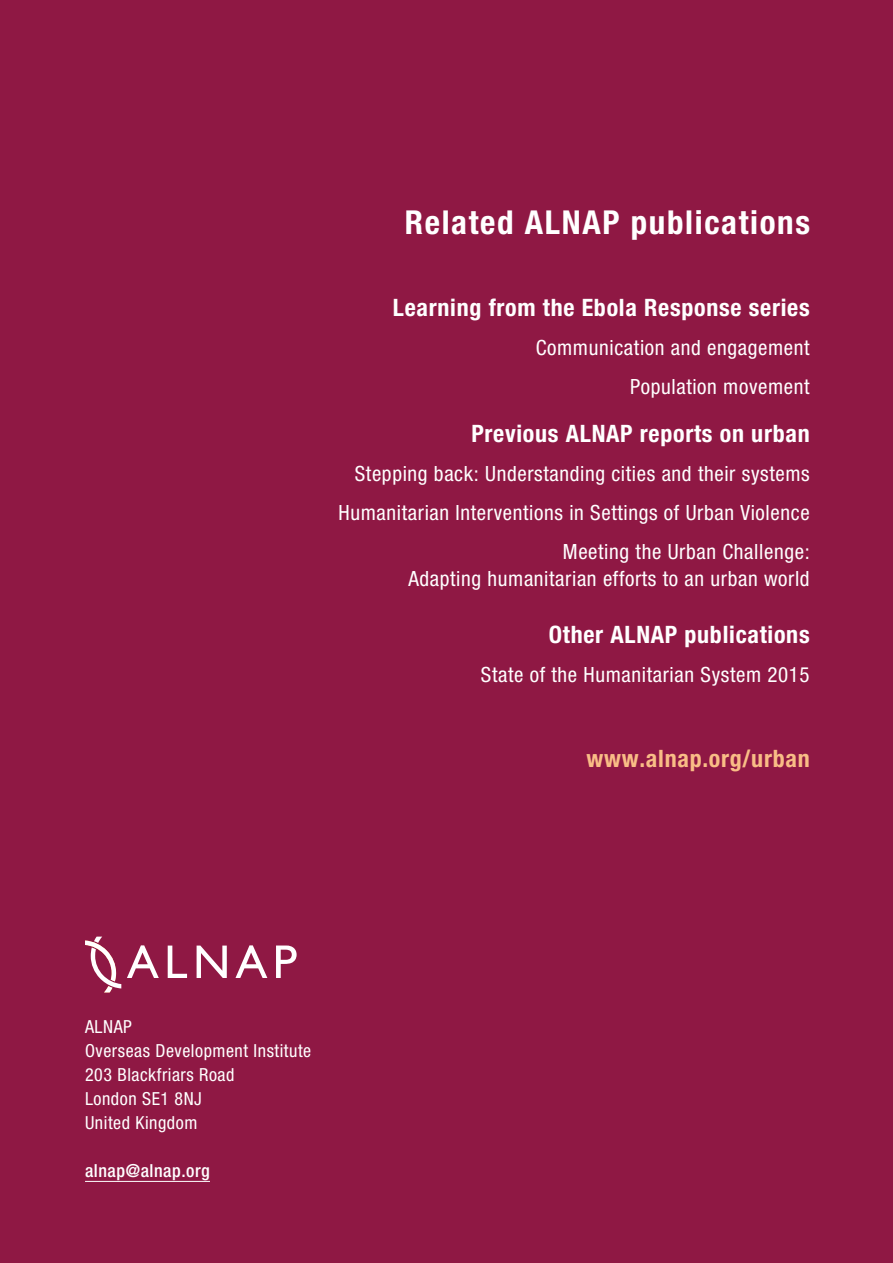
<style>
.page{position:relative;width:893px;height:1263px;background:#8f1844}
.page>*{position:absolute;margin:0;border:0;box-sizing:border-box;transform-origin:0 0}
.t1{font:700 condensed 33px "Helvetica Neue LT Std";letter-spacing:.05em;color:#fff}
.t2{font:700 condensed 24px "Helvetica Neue LT Std";letter-spacing:.03em;color:#fff}
.t3{font:700 condensed 24px "Helvetica Neue LT Std";letter-spacing:.03em;color:#f9bd86}
.t4{font:condensed 21px/39px "Helvetica Neue LT Std";letter-spacing:.03em;color:#fff;text-align:right}
.t5{font:condensed 18px/24px "Helvetica Neue LT Std";letter-spacing:.03em;color:#fff}
.t6{font:500 condensed 18px "Helvetica Neue LT Std";letter-spacing:.03em;color:#fff}
</style>
<div class="page">
<hr style="left:85px;top:1181px;width:125px;height:1px;background:#fff">
<svg style="left:127px;top:945px;width:170px;height:33px"></svg>
<svg style="left:85px;top:936px;width:36px;height:56px"></svg>
<h1 class="t1" style="left:405px;top:202px;width:407px">Related ALNAP publications</h1>
<p class="t2" style="left:393px;top:293px;width:418px">Learning from the Ebola Response series</p>
<p class="t4" style="left:536px;top:328px;width:275px">Communication and engagement<br>Population movement</p>
<p class="t2" style="left:471px;top:419px;width:340px">Previous ALNAP reports on urban</p>
<p class="t4" style="left:339px;top:454px;width:473px">Stepping back: Understanding cities and their systems<br>Humanitarian Interventions in Settings of Urban Violence<br>Meeting the Urban Challenge:</p>
<p class="t4" style="left:408px;top:559px;width:403px">Adapting humanitarian efforts to an urban world</p>
<p class="t2" style="left:549px;top:620px;width:262px">Other ALNAP publications</p>
<p class="t4" style="left:481px;top:655px;width:330px">State of the Humanitarian System 2015</p>
<p class="t3" style="left:587px;top:744px;width:225px">www.alnap.org/urban</p>
<p class="t5" style="left:85px;top:1014px;width:228px">ALNAP<br>Overseas Development Institute<br>203 Blackfriars Road<br>London SE1 8NJ<br>United Kingdom</p>
<p class="t6" style="left:85px;top:1160px;width:126px">alnap@alnap.org</p>
</div>
